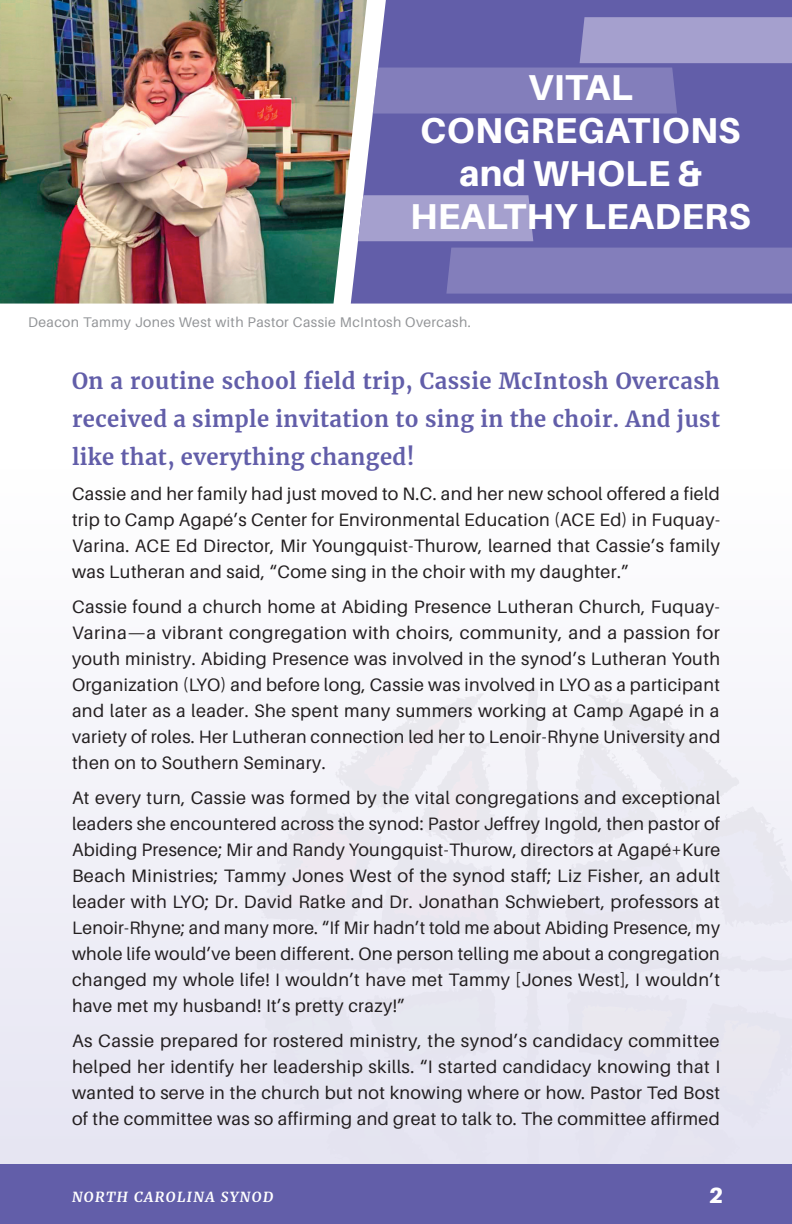
<style>
.page{position:relative;width:792px;height:1224px;background:#fff}
.page>*{position:absolute;margin:0;border:0;box-sizing:border-box;transform-origin:0 0}
.t1{font:800 36px/43.2px "Aileron";letter-spacing:.01em;color:#fff;text-align:center}
.t2{font:700 22px/38px "Merriweather";letter-spacing:.02em;color:#625ea9;text-align:justify}
.t3{font:900 22px "Aileron";color:#fff}
.t4{font:18px/26px "Aileron";letter-spacing:.02em;color:#231f20;text-align:justify}
.t5{font:14px "Aileron";letter-spacing:.03em;color:#939598}
.t6{font:italic 700 14px "Merriweather";letter-spacing:.1em;color:#fff}
</style>
<div class="page">
<div style="left:0;top:465px;width:792px;height:759px;background:linear-gradient(to right,#f2f2f8,#efeff6)"></div>
<div style="left:367px;top:0;width:425px;height:304px;background:#625ea9"></div>
<img style="left:0;top:0;width:367px;height:304px">
<div style="left:0;top:1165px;width:792px;height:59px;background:#625ea9"></div>
<div style="left:358px;top:195px;width:175px;height:46px;background:#a5a0ce"></div>
<svg style="left:351px;top:17px;width:441px;height:97px;background:#837fba"></svg>
<div style="left:446px;top:248px;width:346px;height:46px;background:#837ebb"></div>
<h1 class="t1" style="left:410px;top:66px;width:342px">VITAL<br>CONGREGATIONS and WHOLE &amp;<br>HEALTHY LEADERS</h1>
<p class="t5" style="left:28px;top:315px;width:444px">Deacon Tammy Jones West with Pastor Cassie McIntosh Overcash.</p>
<p class="t2" style="left:72px;top:361px;width:650px">On a routine school field trip, Cassie McIntosh Overcash received a simple invitation to sing in the choir. And just like that, everything changed!</p>
<p class="t4" style="left:72px;top:481px;width:649px">Cassie and her family had just moved to N.C. and her new school offered a field trip to Camp Agapé’s Center for Environmental Education (ACE Ed) in Fuquay-Varina. ACE Ed Director, Mir Youngquist-Thurow, learned that Cassie’s family was Lutheran and said, “Come sing in the choir with my daughter.”</p>
<p class="t4" style="left:72px;top:594px;width:650px">Cassie found a church home at Abiding Presence Lutheran Church, Fuquay-Varina—a vibrant congregation with choirs, community, and a passion for youth ministry. Abiding Presence was involved in the synod’s Lutheran Youth Organization (LYO) and before long, Cassie was involved in LYO as a participant and later as a leader. She spent many summers working at Camp Agapé in a variety of roles. Her Lutheran connection led her to Lenoir-Rhyne University and then on to Southern Seminary.</p>
<p class="t4" style="left:72px;top:785px;width:650px">At every turn, Cassie was formed by the vital congregations and exceptional leaders she encountered across the synod: Pastor Jeffrey Ingold, then pastor of Abiding Presence; Mir and Randy Youngquist-Thurow, directors at Agapé+Kure Beach Ministries; Tammy Jones West of the synod staff; Liz Fisher, an adult leader with LYO; Dr. David Ratke and Dr. Jonathan Schwiebert, professors at Lenoir-Rhyne; and many more. “If Mir hadn’t told me about Abiding Presence, my whole life would’ve been different. One person telling me about a congregation changed my whole life! I wouldn’t have met Tammy [Jones West], I wouldn’t have met my husband! It’s pretty crazy!”</p>
<p class="t4" style="left:72px;top:1028px;width:650px">As Cassie prepared for rostered ministry, the synod’s candidacy committee helped her identify her leadership skills. “I started candidacy knowing that I wanted to serve in the church but not knowing where or how. Pastor Ted Bost of the committee was so affirming and great to talk to. The committee affirmed</p>
<p class="t6" style="left:72px;top:1187px;width:203px">NORTH CAROLINA SYNOD</p>
<p class="t3" style="left:709px;top:1182px;width:16px">2</p>
</div>
